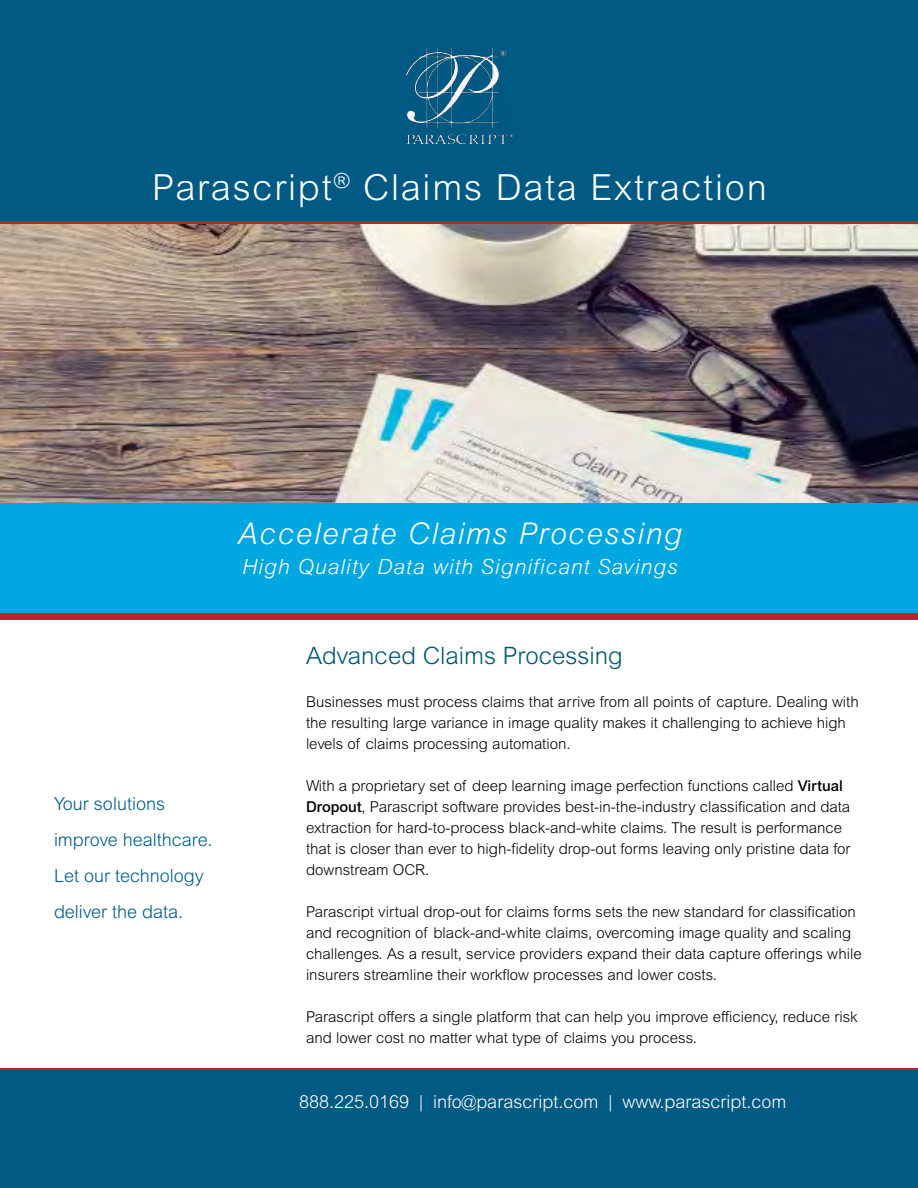
<style>
.page{position:relative;width:918px;height:1188px;background:#fff}
.page>*{position:absolute;margin:0;border:0;box-sizing:border-box;transform-origin:0 0}
.t1{font:300 36px "Arial MT Pro";letter-spacing:.05em;color:#fff}
.t2{font:italic 300 30px "Arial MT Pro";letter-spacing:.05em;color:#fff}
.t3{font:300 24px "Arial MT Pro";color:#00576b}
.t4{font:italic 300 21px "Arial MT Pro";letter-spacing:.05em;color:#fff}
.t5{font:300 18px/36px "Arial MT Pro";color:#005a84}
.t6{font:300 18px "Arial MT Pro";color:#fff}
.t7{font:300 15px/21px "Arial MT Pro";color:#000}
.s1{font-weight:500}
</style>
<div class="page">
<div style="left:0;top:502px;width:918px;height:111px;background:#00a7e0"></div>
<div style="left:0;top:0;width:918px;height:257px;background:#005a83"></div>
<div style="left:0;top:613px;width:918px;height:7px;background:#c01e35"></div>
<img style="left:0;top:224px;width:918px;height:278px">
<hr style="left:0;top:222px;width:918px;height:2px;background:#c01e35">
<img style="left:406px;top:49px;width:107px;height:94px">
<div style="left:0;top:1069px;width:918px;height:119px;background:#005a84"></div>
<hr style="left:0;top:1069px;width:918px;height:1px;background:#c01e35">
<h1 class="t1" style="left:152px;top:165px;width:616px">Parascript<sup>®</sup> Claims Data Extraction</h1>
<h2 class="t2" style="left:238px;top:516px;width:446px">Accelerate Claims Processing</h2>
<h3 class="t4" style="left:242px;top:554px;width:437px">High Quality Data with Significant Savings</h3>
<p class="t5" style="left:54px;top:786px;width:160px">Your solutions improve healthcare.<br>Let our technology deliver the data.</p>
<h3 class="t3" style="left:306px;top:641px;width:318px">Advanced Claims Processing</h3>
<p class="t7" style="left:306px;top:692px;width:554px">Businesses must process claims that arrive from all points of capture. Dealing with the resulting large variance in image quality makes it challenging to achieve high levels of claims processing automation.</p>
<p class="t7" style="left:306px;top:776px;width:546px">With a proprietary set of deep learning image perfection functions called <span class="s1">Virtual Dropout</span>, Parascript software provides best-in-the-industry classification and data extraction for hard-to-process black-and-white claims. The result is performance that is closer than ever to high-fidelity drop-out forms leaving only pristine data for downstream OCR.</p>
<p class="t7" style="left:306px;top:902px;width:557px">Parascript virtual drop-out for claims forms sets the new standard for classification and recognition of black-and-white claims, overcoming image quality and scaling challenges. As a result, service providers expand their data capture offerings while insurers streamline their workflow processes and lower costs.</p>
<p class="t7" style="left:306px;top:1007px;width:553px">Parascript offers a single platform that can help you improve efficiency, reduce risk and lower cost no matter what type of claims you process.</p>
<p class="t6" style="left:299px;top:1091px;width:489px">888.225.0169 | info@parascript.com | www.parascript.com</p>
</div>
